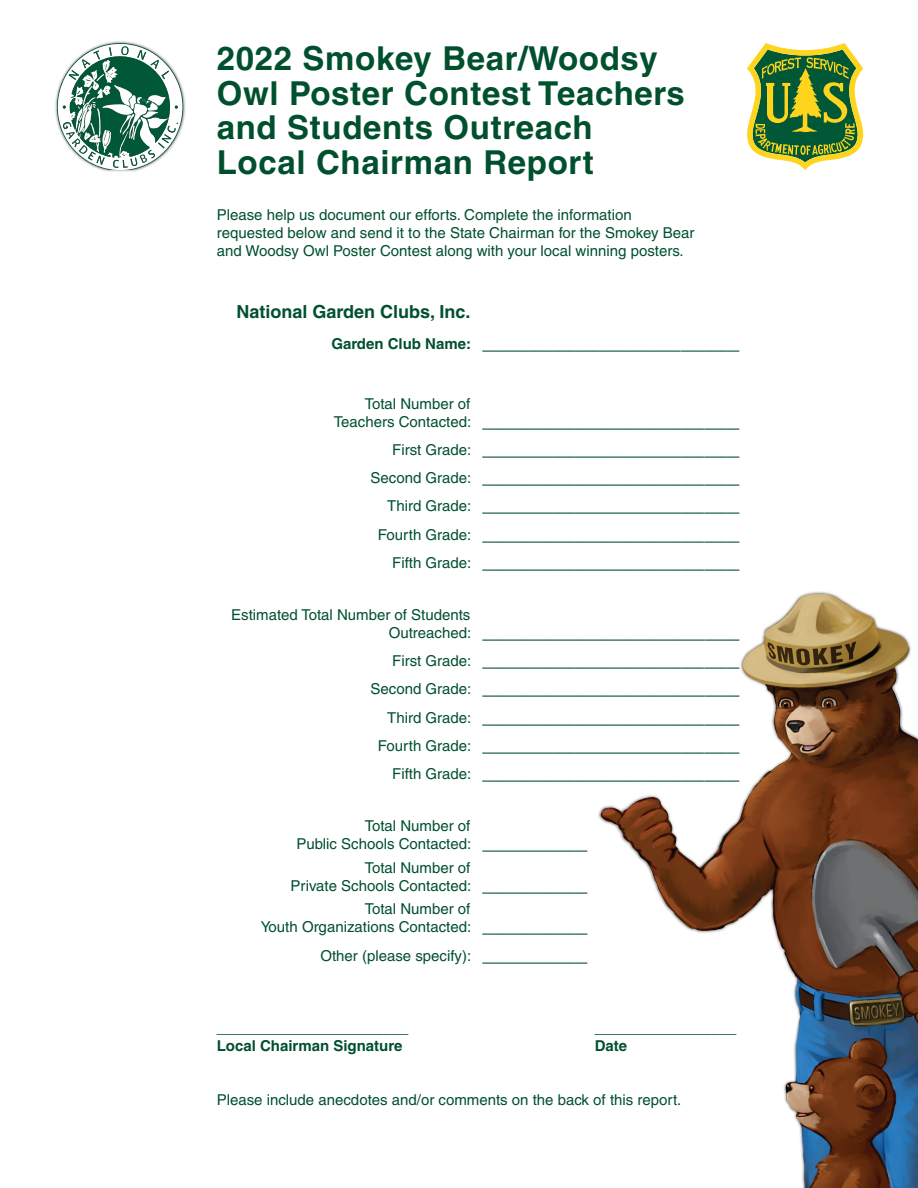
<style>
.page{position:relative;width:918px;height:1188px;background:#fff}
.page>*{position:absolute;margin:0;border:0;box-sizing:border-box;transform-origin:0 0}
.t1{font:700 33px/34.5px "Helvetica";letter-spacing:.02em;color:#00502e}
.t2{font:21px/28.2px "Helvetica";color:#00502e;text-align:right}
.t3{font:700 18px "Helvetica";color:#00502e}
.t4{font:15px/18px "Helvetica";color:#00502e}
.t5{font:700 15px "Helvetica";color:#00502e}
.s1{font-weight:700;font-size:15px}
.s2{font-size:15px}
.s3{font-size:21px}
</style>
<div class="page">
<div style="left:54px;top:40px;width:132px;height:132px;background:#231f20;opacity:.75"></div>
<svg style="left:57px;top:43px;width:126px;height:126px"></svg>
<div style="left:598px;top:590px;width:320px;height:598px;background:#231f20;opacity:.75"></div>
<img style="left:601px;top:593px;width:216px;height:339px">
<svg style="left:747px;top:43px;width:116px;height:127px"></svg>
<h1 class="t1" style="left:217px;top:41px;width:470px">2022 Smokey Bear/Woodsy<br>Owl Poster Contest Teachers and Students Outreach<br>Local Chairman Report</h1>
<p class="t4" style="left:217px;top:206px;width:479px">Please help us document our efforts. Complete the information requested below and send it to the State Chairman for the Smokey Bear and Woodsy Owl Poster Contest along with your local winning posters.</p>
<p class="t3" style="left:237px;top:301px;width:235px">National Garden Clubs, Inc.</p>
<h2 class="t2" style="left:331px;top:327px;width:410px"><span class="s1">Garden Club Name:</span> ______________________</h2>
<p class="t4" style="left:365px;top:394px;width:107px">Total Number of</p>
<p class="t2" style="left:334px;top:405px;width:407px"><span class="s2">Teachers Contacted:</span> ______________________ <span class="s2">First Grade:</span> ______________________<br><span class="s2">Second Grade:</span> ______________________ <span class="s2">Third Grade:</span> ______________________<br><span class="s2">Fourth Grade:</span> ______________________<br><span class="s2">Fifth Grade:</span> ______________________</p>
<p class="t4" style="left:231px;top:606px;width:241px">Estimated Total Number of Students</p>
<p class="t2" style="left:370px;top:616px;width:370px"><span class="s2">Outreached:</span> ______________________ <span class="s2">First Grade:</span> ______________________ <span class="s2">Second Grade:</span> ______________________ <span class="s2">Third Grade:</span> ______________________ <span class="s2">Fourth Grade:</span> ______________________ <span class="s2">Fifth Grade:</span> ______________________</p>
<p class="t4" style="left:296px;top:817px;width:293px;text-indent:68px">Total Number of<br>Public Schools Contacted: <span class="s3">_________</span></p>
<p class="t4" style="left:290px;top:859px;width:299px;text-indent:74px">Total Number of<br>Private Schools Contacted: <span class="s3">_________</span></p>
<p class="t4" style="left:261px;top:900px;width:328px;text-indent:104px">Total Number of<br>Youth Organizations Contacted: <span class="s3">_________</span></p>
<p class="t4" style="left:320px;top:946px;width:269px">Other (please specify): <span class="s3">_________</span></p>
<p class="t4" style="left:217px;top:1018px;width:193px">_______________________</p>
<p class="t4" style="left:595px;top:1018px;width:143px">_________________</p>
<p class="t5" style="left:217px;top:1036px;width:187px">Local Chairman Signature</p>
<p class="t5" style="left:595px;top:1036px;width:34px">Date</p>
<p class="t4" style="left:217px;top:1090px;width:466px">Please include anecdotes and/or comments on the back of this report.</p>
</div>
